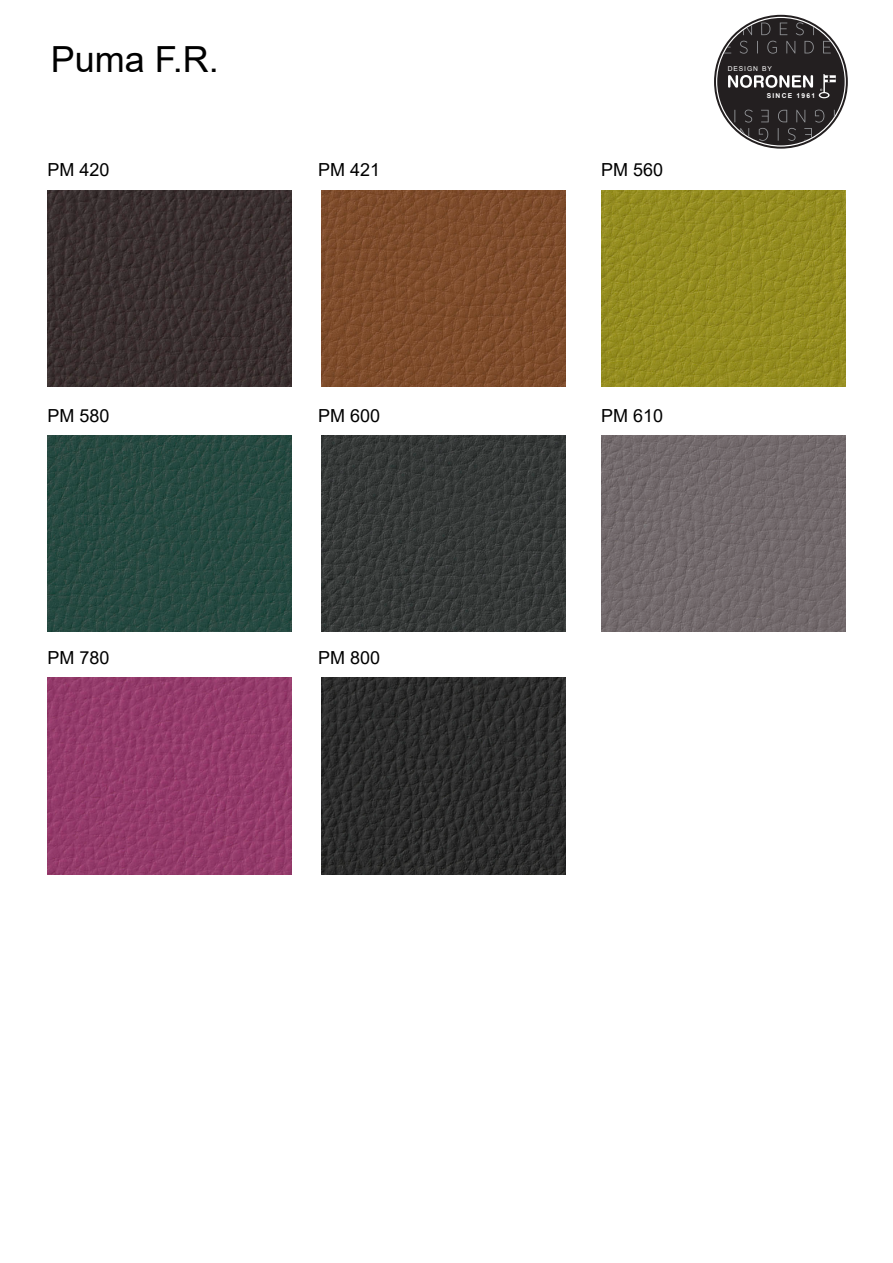
<style>
.page{position:relative;width:893px;height:1263px;background:#fff}
.page>*{position:absolute;margin:0;border:0;box-sizing:border-box;transform-origin:0 0}
.t1{font:36px "Arial";color:#000}
.t2{font:18px "Arial";color:#000}
.t3{font:700 6.75px "Arial";letter-spacing:.18em;color:#fff}
.t4{font:6.75px "Arial";letter-spacing:.135em;color:#fff}
</style>
<div class="page">
<img style="left:48px;top:190px;width:244px;height:197px">
<img style="left:321px;top:190px;width:244px;height:197px">
<img style="left:601px;top:190px;width:244px;height:197px">
<img style="left:48px;top:435px;width:244px;height:196px">
<img style="left:321px;top:435px;width:244px;height:196px">
<img style="left:601px;top:435px;width:244px;height:196px">
<img style="left:48px;top:678px;width:244px;height:196px">
<img style="left:321px;top:678px;width:244px;height:196px">
<svg style="left:714px;top:15px;width:134px;height:134px"></svg>
<div style="left:717px;top:18px;width:128px;height:127px;background:#231f20;border-radius:50%"></div>
<svg style="left:728px;top:75px;width:85px;height:13px"></svg>
<svg style="left:819px;top:74px;width:17px;height:24px"></svg>
<svg style="left:804px;top:41px;width:27px;height:12px"></svg>
<svg style="left:761px;top:22px;width:53px;height:13px"></svg>
<svg style="left:724px;top:41px;width:71px;height:13px"></svg>
<svg style="left:743px;top:25px;width:9px;height:10px"></svg>
<svg style="left:734px;top:110px;width:101px;height:31px"></svg>
<h1 class="t1" style="left:51px;top:46px;width:170px">Puma F.R.</h1>
<p class="t2" style="left:48px;top:163px;width:64px">PM 420</p>
<p class="t2" style="left:318px;top:163px;width:64px">PM 421</p>
<p class="t2" style="left:601px;top:163px;width:64px">PM 560</p>
<p class="t4" style="left:728px;top:66px;width:46px">DESIGN BY</p>
<p class="t3" style="left:767px;top:93px;width:50px">SINCE 1961</p>
<p class="t2" style="left:48px;top:409px;width:64px">PM 580</p>
<p class="t2" style="left:318px;top:409px;width:64px">PM 600</p>
<p class="t2" style="left:601px;top:409px;width:64px">PM 610</p>
<p class="t2" style="left:48px;top:651px;width:64px">PM 780</p>
<p class="t2" style="left:318px;top:651px;width:64px">PM 800</p>
</div>
